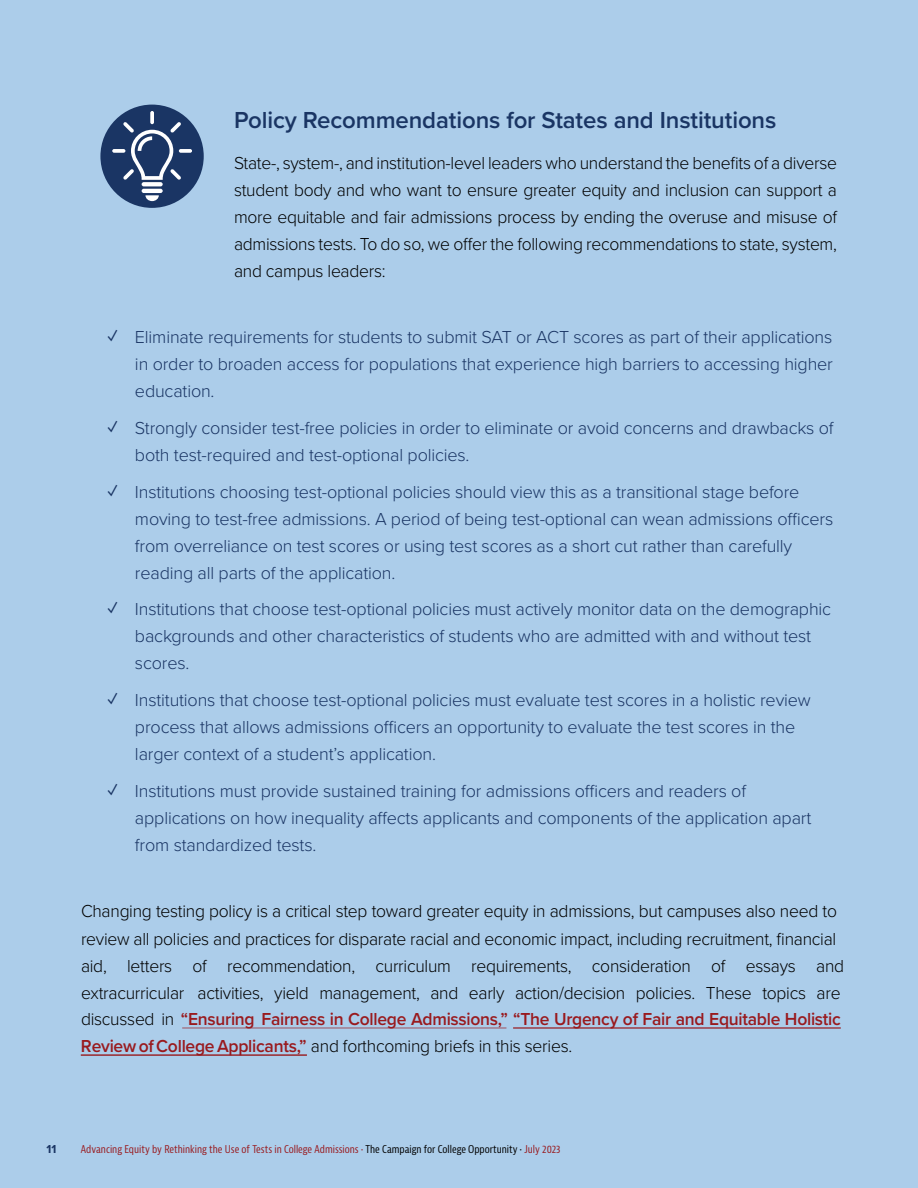
<style>
.page{position:relative;width:918px;height:1188px;background:#accdea}
.page>*{position:absolute;margin:0;border:0;box-sizing:border-box;transform-origin:0 0}
.t1{font:600 24px "Proxima Nova";letter-spacing:-.005em;color:#1a3564}
.t2{font:300 18px/27px "Proxima Nova";letter-spacing:-.01em;color:#1a3564}
.t3{font:300 18px/27px "Proxima Nova";letter-spacing:-.015em;color:#000;text-align:justify}
.t4{font:700 12px "Proxima Nova";color:#1a3564}
.t5{font:condensed 10.5px "Bernina Sans";color:#991a1e}
.s1{font-weight:600}
.s2{font-weight:600;color:#991a1e}
.s3{color:#000}
</style>
<div class="page">
<div style="left:100px;top:105px;width:104px;height:103px;background:#1a3564;border-radius:50%"></div>
<svg style="left:112px;top:111px;width:80px;height:90px"></svg>
<hr style="left:81px;top:1055px;width:226px;height:1px;background:#991a1e">
<hr style="left:513px;top:1028px;width:328px;height:1px;background:#991a1e">
<hr style="left:182px;top:1027px;width:324px;height:2px;background:#991a1e">
<h1 class="t1" style="left:234px;top:102px;width:544px">Policy Recommendations for States and Institutions</h1>
<p class="t3" style="left:234px;top:149px;width:605px">State-, system-, and institution-level leaders who understand the benefits of a diverse student body and who want to ensure greater equity and inclusion can support a more equitable and fair admissions process by ending the overuse and misuse of admissions tests. To do so, we offer the following recommendations to state, system, and campus leaders:</p>
<p class="t2" style="left:135px;top:323px;width:699px;text-align:justify;text-indent:-27px"><span class="s1">✓</span> Eliminate requirements for students to submit SAT or ACT scores as part of their applications in order to broaden access for populations that experience high barriers to accessing higher education.</p>
<p class="t2" style="left:135px;top:414px;width:700px;text-indent:-27px"><span class="s1">✓</span> Strongly consider test-free policies in order to eliminate or avoid concerns and drawbacks of both test-required and test-optional policies.</p>
<p class="t2" style="left:135px;top:477px;width:700px;text-indent:-27px"><span class="s1">✓</span> Institutions choosing test-optional policies should view this as a transitional stage before moving to test-free admissions. A period of being test-optional can wean admissions officers from overreliance on test scores or using test scores as a short cut rather than carefully reading all parts of the application.</p>
<p class="t2" style="left:135px;top:595px;width:698px;text-indent:-27px"><span class="s1">✓</span> Institutions that choose test-optional policies must actively monitor data on the demographic backgrounds and other characteristics of students who are admitted with and without test scores.</p>
<p class="t2" style="left:135px;top:686px;width:677px;text-indent:-27px"><span class="s1">✓</span> Institutions that choose test-optional policies must evaluate test scores in a holistic review process that allows admissions officers an opportunity to evaluate the test scores in the larger context of a student’s application.</p>
<p class="t2" style="left:135px;top:776px;width:678px;text-indent:-27px"><span class="s1">✓</span> Institutions must provide sustained training for admissions officers and readers of applications on how inequality affects applicants and components of the application apart from standardized tests.</p>
<p class="t3" style="left:81px;top:897px;width:765px;text-align:left">Changing testing policy is a critical step toward greater equity in admissions, but campuses also need to review all policies and practices for disparate racial and economic impact, including recruitment, financial aid, letters of recommendation, curriculum requirements, consideration of essays and extracurricular activities, yield management, and early action/decision policies. These topics are discussed in <span class="s2">“Ensuring Fairness in College Admissions,” “The Urgency of Fair and Equitable Holistic Reviewof CollegeApplicants,”</span> and forthcoming briefs in this series.</p>
<p class="t4" style="left:46px;top:1140px;width:11px">11</p>
<p class="t5" style="left:81px;top:1143px;width:481px">Advancing Equity by Rethinking the Use of Tests in College Admissions • <span class="s3">The Campaign for College Opportunity •</span> July 2023</p>
</div>
